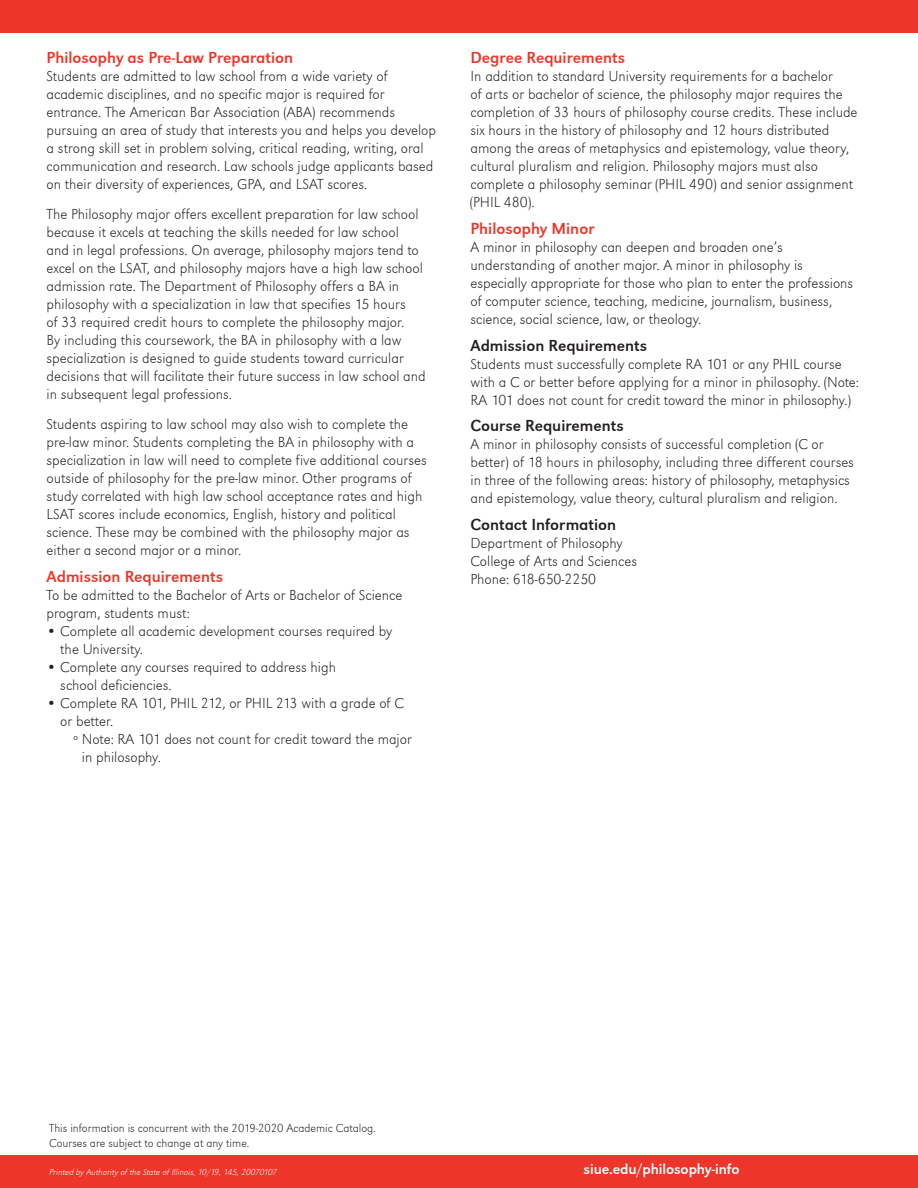
<style>
.page{position:relative;width:918px;height:1188px;background:#fff}
.page>*{position:absolute;margin:0;border:0;box-sizing:border-box;transform-origin:0 0}
.Sub_Header{font:16.5px "URW Grotesk T";color:#ee3529}
.Sub_Header-2{font:16.5px "URW Grotesk T";color:#231f20}
.Paragraph{font:15px/18px "URW Grotesk T Extr Ligh";color:#231f20}
.Website{font:15px "URW Grotesk T";letter-spacing:-.01em;color:#fff}
.Year_Catalog{font:12px "URW Grotesk T Extr Ligh";color:#231f20}
.Printed_By_Statement{font:9px "URW Grotesk T Extr Ligh Obli";color:#fff}
</style>
<div class="page">
<div style="left:0;top:0;width:918px;height:33px;background:#ee3529"></div>
<div style="left:0;top:1155px;width:918px;height:33px;background:#ee3529"></div>
<p class="Sub_Header" style="left:47px;top:49px;width:248px">Philosophy as Pre-Law Preparation</p>
<p class="Paragraph" style="left:47px;top:67px;width:391px">Students are admitted to law school from a wide variety of academic disciplines, and no specific major is required for entrance. The American Bar Association (ABA) recommends pursuing an area of study that interests you and helps you develop a strong skill set in problem solving, critical reading, writing, oral communication and research. Law schools judge applicants based on their diversity of experiences, GPA, and LSAT scores.</p>
<p class="Paragraph" style="left:47px;top:205px;width:381px">The Philosophy major offers excellent preparation for law school because it excels at teaching the skills needed for law school<br>and in legal professions. On average, philosophy majors tend to excel on the LSAT, and philosophy majors have a high law school admission rate. The Department of Philosophy offers a BA in philosophy with a specialization in law that specifies 15 hours<br>of 33 required credit hours to complete the philosophy major.<br>By including this coursework, the BA in philosophy with a law specialization is designed to guide students toward curricular decisions that will facilitate their future success in law school and in subsequent legal professions.</p>
<p class="Paragraph" style="left:47px;top:415px;width:382px">Students aspiring to law school may also wish to complete the pre-law minor. Students completing the BA in philosophy with a specialization in law will need to complete five additional courses outside of philosophy for the pre-law minor. Other programs of study correlated with high law school acceptance rates and high LSAT scores include economics, English, history and political science. These may be combined with the philosophy major as either a second major or a minor.</p>
<p class="Sub_Header" style="left:47px;top:567px;width:178px">Admission Requirements</p>
<p class="Paragraph" style="left:47px;top:586px;width:357px">To be admitted to the Bachelor of Arts or Bachelor of Science program, students must:</p>
<p class="Paragraph" style="left:60px;top:622px;width:334px;text-indent:-14px">• Complete all academic development courses required by the University.</p>
<p class="Paragraph" style="left:60px;top:658px;width:277px;text-indent:-14px">• Complete any courses required to address high school deficiencies.</p>
<p class="Paragraph" style="left:60px;top:694px;width:345px;text-indent:-14px">• Complete RA 101, PHIL 212, or PHIL 213 with a grade of C or better.</p>
<p class="Paragraph" style="left:82px;top:730px;width:332px;text-indent:-8px">º Note: RA 101 does not count for credit toward the major in philosophy.</p>
<p class="Sub_Header" style="left:470px;top:49px;width:156px">Degree Requirements</p>
<p class="Paragraph" style="left:470px;top:67px;width:389px">In addition to standard University requirements for a bachelor<br>of arts or bachelor of science, the philosophy major requires the completion of 33 hours of philosophy course credits. These include six hours in the history of philosophy and 12 hours distributed among the areas of metaphysics and epistemology, value theory, cultural pluralism and religion. Philosophy majors must also complete a philosophy seminar (PHIL 490) and senior assignment (PHIL 480).</p>
<p class="Sub_Header" style="left:470px;top:219px;width:126px">Philosophy Minor</p>
<p class="Paragraph" style="left:470px;top:238px;width:384px">A minor in philosophy can deepen and broaden one’s understanding of another major. A minor in philosophy is especially appropriate for those who plan to enter the professions of computer science, teaching, medicine, journalism, business, science, social science, law, or theology.</p>
<p class="Sub_Header-2" style="left:470px;top:336px;width:178px">Admission Requirements</p>
<p class="Paragraph" style="left:470px;top:354px;width:390px">Students must successfully complete RA 101 or any PHIL course with a C or better before applying for a minor in philosophy. (Note:<br>RA 101 does not count for credit toward the minor in philosophy.)</p>
<p class="Sub_Header-2" style="left:470px;top:416px;width:155px">Course Requirements</p>
<p class="Paragraph" style="left:470px;top:435px;width:385px">A minor in philosophy consists of successful completion (C or better) of 18 hours in philosophy, including three different courses in three of the following areas: history of philosophy, metaphysics and epistemology, value theory, cultural pluralism and religion.</p>
<p class="Sub_Header-2" style="left:470px;top:515px;width:147px">Contact Information</p>
<p class="Paragraph" style="left:470px;top:534px;width:154px">Department of Philosophy</p>
<p class="Paragraph" style="left:470px;top:552px;width:168px">College of Arts and Sciences</p>
<p class="Paragraph" style="left:470px;top:570px;width:127px">Phone: 618-650-2250</p>
<p class="Year_Catalog" style="left:49px;top:1121px;width:328px">This information is concurrent with the 2019-2020 Academic Catalog.</p>
<p class="Year_Catalog" style="left:49px;top:1136px;width:202px">Courses are subject to change at any time.</p>
<p class="Printed_By_Statement" style="left:50px;top:1167px;width:229px">Printed by Authority of the State of Illinois, 10/19, 145, 20070107</p>
<p class="Website" style="left:584px;top:1161px;width:157px">siue.edu/philosophy-info</p>
</div>
